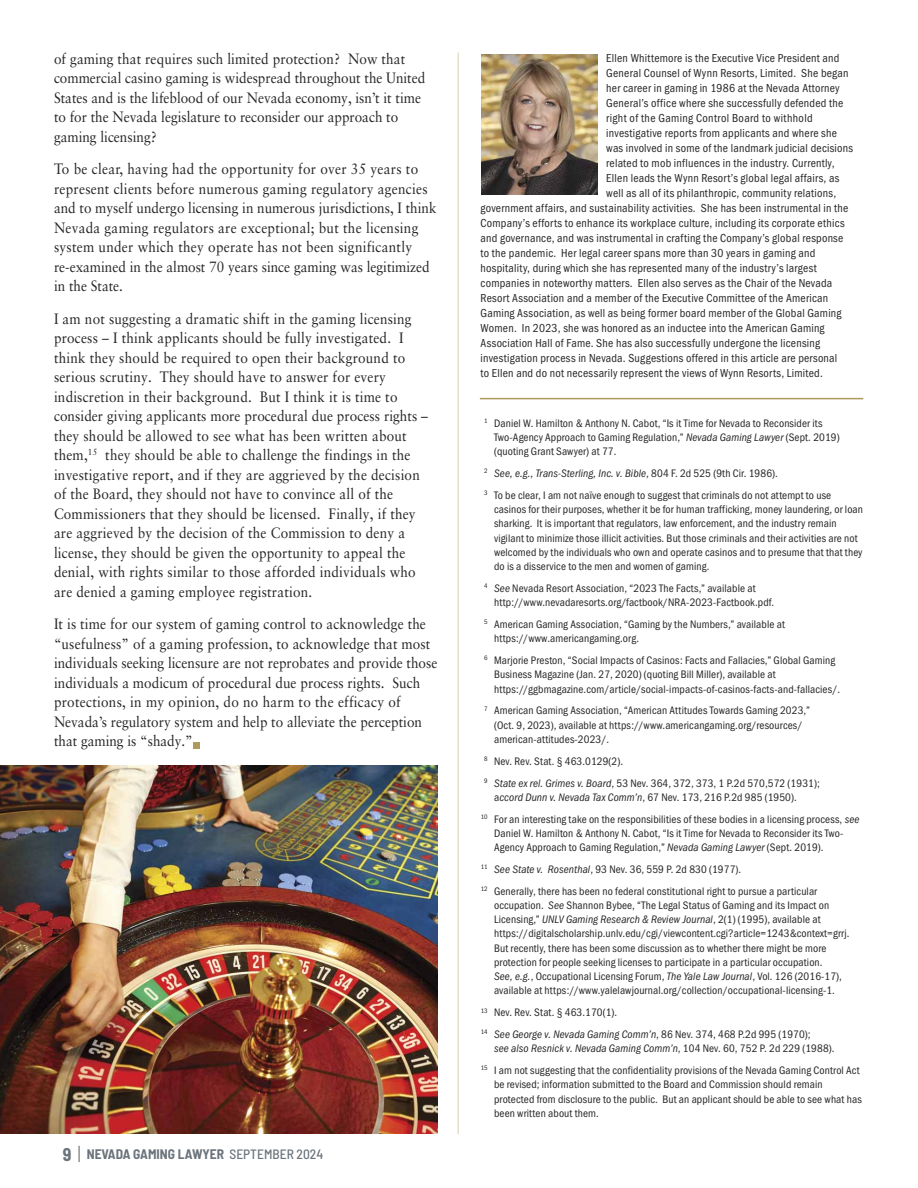
<style>
.page{position:relative;width:918px;height:1188px;background:#fff}
.page>*{position:absolute;margin:0;border:0;box-sizing:border-box;transform-origin:0 0}
.t1{font:700 semi-condensed 18px "Barlow";color:#6b747c}
.t2{font:15px/19.5px "Sabon LT Pro";letter-spacing:.015em;color:#272526;scale:.9 1}
.t3{font:700 semi-condensed 13.5px "Barlow";color:#6b747c}
.t4{font:12px "Franklin Gothic URW Cond";letter-spacing:.02em;color:#272526}
.t5{font:11.25px/14.2px "Franklin Gothic URW Cond";letter-spacing:.01em;color:#272526}
.t6{font:11.25px/14.2px "Franklin Gothic URW Con Boo Ita";letter-spacing:.01em;color:#272526}
.s1{font-weight:500}
.s2{font-family:"Franklin Gothic URW Con Boo Ita"}
.s3{font-family:"Franklin Gothic URW Cond"}
</style>
<div class="page">
<img style="left:0;top:766px;width:437px;height:368px">
<svg style="left:78px;top:1146px;width:2px;height:16px"></svg>
<img style="left:481px;top:54px;width:116px;height:141px">
<hr style="left:458px;top:53px;width:1px;height:1081px;background:#d6cdae">
<svg style="left:193px;top:743px;width:6px;height:6px"></svg>
<hr style="left:480px;top:398px;width:383px;height:1px;background:#ad9b5d">
<p class="t2" style="left:54px;top:50px;width:414px">of gaming that requires such limited protection? Now that commercial casino gaming is widespread throughout the United States and is the lifeblood of our Nevada economy, isn’t it time to for the Nevada legislature to reconsider our approach to gaming licensing?</p>
<p class="t2" style="left:54px;top:161px;width:427px">To be clear, having had the opportunity for over 35 years to represent clients before numerous gaming regulatory agencies and to myself undergo licensing in numerous jurisdictions, I think Nevada gaming regulators are exceptional; but the licensing system under which they operate has not been significantly re-examined in the almost 70 years since gaming was legitimized in the State.</p>
<p class="t2" style="left:54px;top:310px;width:417px">I am not suggesting a dramatic shift in the gaming licensing process – I think applicants should be fully investigated. I think they should be required to open their background to serious scrutiny. They should have to answer for every indiscretion in their background. But I think it is time to consider giving applicants more procedural due process rights – they should be allowed to see what has been written about them,<sup>15</sup> they should be able to challenge the findings in the investigative report, and if they are aggrieved by the decision of the Board, they should not have to convince all of the Commissioners that they should be licensed. Finally, if they are aggrieved by the decision of the Commission to deny a license, they should be given the opportunity to appeal the denial, with rights similar to those afforded individuals who are denied a gaming employee registration.</p>
<p class="t2" style="left:54px;top:616px;width:427px">It is time for our system of gaming control to acknowledge the “usefulness” of a gaming profession, to acknowledge that most individuals seeking licensure are not reprobates and provide those individuals a modicum of procedural due process rights. Such protections, in my opinion, do no harm to the efficacy of Nevada’s regulatory system and help to alleviate the perception that gaming is “shady.”</p>
<h1 class="t1" style="left:63px;top:1143px;width:10px">9</h1>
<p class="t3" style="left:87px;top:1146px;width:238px">NEVADA GAMING LAWYER <span class="s1">SEPTEMBER 2024</span></p>
<p class="t4" style="left:606px;top:54px;width:235px">Ellen Whittemore is the Executive Vice President and</p>
<p class="t4" style="left:606px;top:69px;width:244px">General Counsel of Wynn Resorts, Limited. She began</p>
<p class="t4" style="left:606px;top:84px;width:235px">her career in gaming in 1986 at the Nevada Attorney</p>
<p class="t4" style="left:606px;top:99px;width:239px">General’s office where she successfully defended the</p>
<p class="t4" style="left:606px;top:114px;width:208px">right of the Gaming Control Board to withhold</p>
<p class="t4" style="left:606px;top:129px;width:232px">investigative reports from applicants and where she</p>
<p class="t4" style="left:606px;top:144px;width:248px">was involved in some of the landmark judicial decisions</p>
<p class="t4" style="left:606px;top:159px;width:230px">related to mob influences in the industry. Currently,</p>
<p class="t4" style="left:606px;top:174px;width:235px">Ellen leads the Wynn Resort’s global legal affairs, as</p>
<p class="t4" style="left:606px;top:189px;width:231px">well as all of its philanthropic, community relations,</p>
<p class="t4" style="left:481px;top:204px;width:369px">government affairs, and sustainability activities. She has been instrumental in the</p>
<p class="t4" style="left:481px;top:219px;width:366px">Company’s efforts to enhance its workplace culture, including its corporate ethics</p>
<p class="t4" style="left:481px;top:234px;width:364px">and governance, and was instrumental in crafting the Company’s global response</p>
<p class="t4" style="left:481px;top:249px;width:336px">to the pandemic. Her legal career spans more than 30 years in gaming and</p>
<p class="t4" style="left:481px;top:264px;width:338px">hospitality, during which she has represented many of the industry’s largest</p>
<p class="t4" style="left:481px;top:279px;width:353px">companies in noteworthy matters. Ellen also serves as the Chair of the Nevada</p>
<p class="t4" style="left:481px;top:294px;width:349px">Resort Association and a member of the Executive Committee of the American</p>
<p class="t4" style="left:481px;top:309px;width:362px">Gaming Association, as well as being former board member of the Global Gaming</p>
<p class="t4" style="left:481px;top:324px;width:346px">Women. In 2023, she was honored as an inductee into the American Gaming</p>
<p class="t4" style="left:481px;top:339px;width:341px">Association Hall of Fame. She has also successfully undergone the licensing</p>
<p class="t4" style="left:481px;top:354px;width:358px">investigation process in Nevada. Suggestions offered in this article are personal</p>
<p class="t4" style="left:481px;top:369px;width:344px">to Ellen and do not necessarily represent the views of Wynn Resorts, Limited.</p>
<p class="t5" style="left:494px;top:417px;width:347px;text-indent:-10px"><sup>1</sup> Daniel W. Hamilton &amp; Anthony N. Cabot, “Is it Time for Nevada to Reconsider its<br>Two-Agency Approach to Gaming Regulation,” <span class="s2">Nevada Gaming Lawyer</span> (Sept. 2019) (quoting Grant Sawyer) at 77.</p>
<p class="t6" style="left:484px;top:467px;width:295px"><sup>2</sup> See, e.g., Trans-Sterling, Inc. v. Bible<span class="s3">, 804 F. 2d 525 (9th Cir. 1986).</span></p>
<p class="t5" style="left:494px;top:489px;width:371px;text-indent:-10px"><sup>3</sup> To be clear, I am not naïve enough to suggest that criminals do not attempt to use casinos for their purposes, whether it be for human trafficking, money laundering, or loan sharking. It is important that regulators, law enforcement, and the industry remain vigilant to minimize those illicit activities. But those criminals and their activities are not welcomed by the individuals who own and operate casinos and to presume that that they do is a disservice to the men and women of gaming.</p>
<p class="t5" style="left:494px;top:582px;width:282px;text-indent:-10px"><sup>4</sup> <span class="s2">See</span> Nevada Resort Association, “2023 The Facts,” available at http://www.nevadaresorts.org/factbook/NRA-2023-Factbook.pdf.</p>
<p class="t5" style="left:494px;top:618px;width:292px;text-indent:-10px"><sup>5</sup> American Gaming Association, “Gaming by the Numbers,” available at https://www.americangaming.org.</p>
<p class="t5" style="left:494px;top:654px;width:348px;text-indent:-10px"><sup>6</sup> Marjorie Preston, “Social Impacts of Casinos: Facts and Fallacies,” Global Gaming<br>Business Magazine (Jan. 27, 2020) (quoting Bill Miller), available at https://ggbmagazine.com/article/social-impacts-of-casinos-facts-and-fallacies/.</p>
<p class="t5" style="left:494px;top:705px;width:317px;text-indent:-10px"><sup>7</sup> American Gaming Association, “American Attitudes Towards Gaming 2023,” (Oct. 9, 2023), available at https://www.americangaming.org/resources/ american-attitudes-2023/.</p>
<p class="t5" style="left:484px;top:751px;width:337px;line-height:21.8px"><sup>8</sup> Nev. Rev. Stat. § 463.0129(2).<br><sup>9</sup> <span class="s2">State ex rel. Grimes v. Board</span>, 53 Nev. 364, 372, 373, 1 P.2d 570,572 (1931);</p>
<p class="t5" style="left:481px;top:787px;width:380px;line-height:21.8px;text-indent:13px">a<span class="s2">ccord Dunn v. Nevada Tax Comm’n</span>, 67 Nev. 173, 216 P.2d 985 (1950).<br><sup>10</sup> For an interesting take on the responsibilities of these bodies in a licensing process, <span class="s2">see</span></p>
<p class="t5" style="left:494px;top:827px;width:351px">Daniel W. Hamilton &amp; Anthony N. Cabot, “Is it Time for Nevada to Reconsider its Two-<br>Agency Approach to Gaming Regulation,” <span class="s2">Nevada Gaming Lawyer</span> (Sept. 2019).</p>
<p class="t5" style="left:481px;top:859px;width:338px;line-height:21.8px"><sup>11</sup> <span class="s2">See State v. Rosenthal</span>, 93 Nev. 36, 559 P. 2d 830 (1977).<br><sup>12</sup> Generally, there has been no federal constitutional right to pursue a particular</p>
<p class="t5" style="left:494px;top:899px;width:357px">occupation. <span class="s2">See</span> Shannon Bybee, “The Legal Status of Gaming and its Impact on Licensing,” <span class="s2">UNLV Gaming Research &amp; Review Journal</span>, 2(1) (1995), available at https://digitalscholarship.unlv.edu/cgi/viewcontent.cgi?article=1243&amp;context=grrj.<br>But recently, there has been some discussion as to whether there might be more protection for people seeking licenses to participate in a particular occupation.<br><span class="s2">See, e.g.</span>, Occupational Licensing Forum, <span class="s2">The Yale Law Journal</span>, Vol. 126 (2016-17), available at https://www.yalelawjournal.org/collection/occupational-licensing-1.</p>
<p class="t5" style="left:481px;top:1006px;width:138px"><sup>13</sup> Nev. Rev. Stat. § 463.170(1).</p>
<p class="t6" style="left:494px;top:1028px;width:342px;text-indent:-13px"><sup>14</sup> See George v. Nevada Gaming Comm’n<span class="s3">, 86 Nev. 374, 468 P.2d 995 (1970);<br></span>see also Resnick v. Nevada Gaming Comm’n<span class="s3">, 104 Nev. 60, 752 P. 2d 229 (1988).</span></p>
<p class="t5" style="left:494px;top:1064px;width:369px;text-indent:-13px"><sup>15</sup> I am not suggesting that the confidentiality provisions of the Nevada Gaming Control Act be revised; information submitted to the Board and Commission should remain protected from disclosure to the public. But an applicant should be able to see what has been written about them.</p>
</div>
